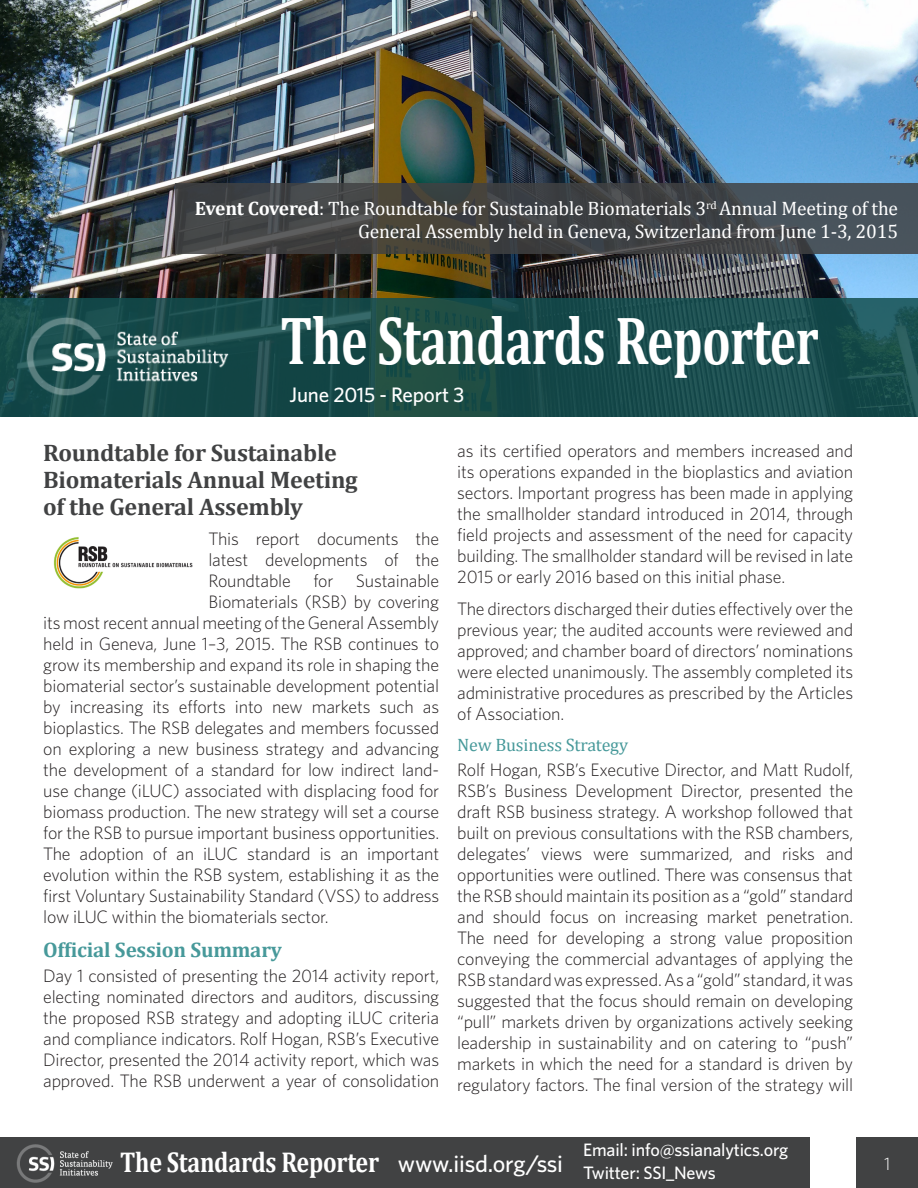
<style>
.page{position:relative;width:918px;height:1188px;background:#fff}
.page>*{position:absolute;margin:0;border:0;box-sizing:border-box;transform-origin:0 0}
.Body_copy{font:700 68.25px "Cambria";letter-spacing:-.01em;color:#fff;scale:.73 1}
.Subhead2{font:700 28.8px "Cambria";letter-spacing:-.01em;color:#fff;scale:.83 1}
.Subhead1{font:700 24px/27px "Cambria";letter-spacing:-.01em;color:#414243}
.Subhead2-2{font:700 21px "Cambria";letter-spacing:-.01em;color:#47999a}
.Body_copy-2{font:500 21px "Whitney";letter-spacing:-.01em;color:#fff}
.Subhead2-3{font:19.5px/22.5px "Cambria";letter-spacing:-.01em;color:#fff;text-align:right}
.Body_copy-3{font:300 18px/21px "Whitney";letter-spacing:-.01em;color:#231f20;text-align:justify}
.Subhead2-4{font:500 18px "Whitney";letter-spacing:-.01em;color:#fff}
.Subhead3{font:18px "Cambria";letter-spacing:-.01em;color:#47999a}
.Body_copy-4{font:300 18px "Whitney";color:#fff}
.s1{font-weight:700}
.s2{font-family:"Whitney";font-weight:500;font-size:24px}
</style>
<div class="page">
<div style="left:0;top:1137px;width:810px;height:51px;background:#414243"></div>
<img style="left:16px;top:1144px;width:97px;height:39px">
<img style="left:0;top:0;width:918px;height:298px">
<svg style="left:0;top:298px;width:918px;height:119px;background:#194c4b"></svg>
<img style="left:23px;top:316px;width:208px;height:83px">
<svg style="left:175px;top:184px;width:743px;height:70px;background:#434648"></svg>
<div style="left:857px;top:1137px;width:61px;height:51px;background:#414243"></div>
<img style="left:53px;top:537px;width:140px;height:52px">
<p class="Subhead2-3" style="left:195px;top:197px;width:705px"><span class="s1">Event Covered</span>: The Roundtable for Sustainable Biomaterials 3<sup>rd</sup> Annual Meeting of the<br>General Assembly held in Geneva, Switzerland from June 1-3, 2015</p>
<p class="Body_copy" style="left:281px;top:292px;width:739px">The Standards Reporter</p>
<p class="Body_copy-2" style="left:289px;top:380px;width:176px">June 2015 - Report 3</p>
<p class="Subhead1" style="left:43px;top:439px;width:316px">Roundtable for Sustainable<br>Biomaterials Annual Meeting of the General Assembly</p>
<p class="Body_copy-3" style="left:208px;top:528px;width:232px">This report documents the</p>
<p class="Body_copy-3" style="left:208px;top:549px;width:232px">latest developments of the</p>
<p class="Body_copy-3" style="left:208px;top:570px;width:232px">Roundtable for Sustainable</p>
<p class="Body_copy-3" style="left:208px;top:591px;width:232px">Biomaterials (RSB) by covering</p>
<p class="Body_copy-3" style="left:43px;top:612px;width:398px">its most recent annual meeting of the General Assembly</p>
<p class="Body_copy-3" style="left:43px;top:633px;width:398px">held in Geneva, June 1–3, 2015. The RSB continues to</p>
<p class="Body_copy-3" style="left:43px;top:654px;width:397px">grow its membership and expand its role in shaping the</p>
<p class="Body_copy-3" style="left:43px;top:675px;width:397px">biomaterial sector’s sustainable development potential</p>
<p class="Body_copy-3" style="left:43px;top:696px;width:398px">by increasing its efforts into new markets such as</p>
<p class="Body_copy-3" style="left:43px;top:717px;width:397px">bioplastics. The RSB delegates and members focussed</p>
<p class="Body_copy-3" style="left:43px;top:738px;width:398px">on exploring a new business strategy and advancing</p>
<p class="Body_copy-3" style="left:43px;top:759px;width:397px">the development of a standard for low indirect land-</p>
<p class="Body_copy-3" style="left:43px;top:780px;width:398px">use change (iLUC) associated with displacing food for</p>
<p class="Body_copy-3" style="left:43px;top:801px;width:398px">biomass production. The new strategy will set a course</p>
<p class="Body_copy-3" style="left:43px;top:822px;width:397px">for the RSB to pursue important business opportunities.</p>
<p class="Body_copy-3" style="left:43px;top:843px;width:398px">The adoption of an iLUC standard is an important</p>
<p class="Body_copy-3" style="left:43px;top:864px;width:398px">evolution within the RSB system, establishing it as the</p>
<p class="Body_copy-3" style="left:43px;top:885px;width:398px">first Voluntary Sustainability Standard (VSS) to address</p>
<p class="Body_copy-3" style="left:43px;top:906px;width:287px">low iLUC within the biomaterials sector.</p>
<p class="Subhead2-2" style="left:43px;top:935px;width:240px">Official Session Summary</p>
<p class="Body_copy-3" style="left:43px;top:965px;width:398px">Day 1 consisted of presenting the 2014 activity report, electing nominated directors and auditors, discussing the proposed RSB strategy and adopting iLUC criteria and compliance indicators. Rolf Hogan, RSB’s Executive Director, presented the 2014 activity report, which was approved. The RSB underwent a year of consolidation</p>
<p class="Body_copy-3" style="left:457px;top:440px;width:398px">as its certified operators and members increased and its operations expanded in the bioplastics and aviation sectors. Important progress has been made in applying the smallholder standard introduced in 2014, through field projects and assessment of the need for capacity building. The smallholder standard will be revised in late 2015 or early 2016 based on this initial phase.</p>
<p class="Body_copy-3" style="left:457px;top:598px;width:398px">The directors discharged their duties effectively over the previous year; the audited accounts were reviewed and approved; and chamber board of directors’ nominations were elected unanimously. The assembly completed its administrative procedures as prescribed by the Articles of Association.</p>
<p class="Subhead3" style="left:457px;top:734px;width:172px">New Business Strategy</p>
<p class="Body_copy-3" style="left:457px;top:759px;width:398px">Rolf Hogan, RSB’s Executive Director, and Matt Rudolf, RSB’s Business Development Director, presented the draft RSB business strategy. A workshop followed that built on previous consultations with the RSB chambers, delegates’ views were summarized, and risks and opportunities were outlined. There was consensus that the RSB should maintain its position as a “gold” standard and should focus on increasing market penetration.<br>The need for developing a strong value proposition conveying the commercial advantages of applying the RSB standard was expressed. As a “gold” standard, it was suggested that the focus should remain on developing “pull” markets driven by organizations actively seeking leadership in sustainability and on catering to “push” markets in which the need for a standard is driven by regulatory factors. The final version of the strategy will</p>
<p class="Subhead2" style="left:120px;top:1142px;width:535px">The Standards Reporter <span class="s2">www.iisd.org/ssi</span></p>
<p class="Subhead2-4" style="left:583px;top:1138px;width:207px">Email: info@ssianalytics.org</p>
<p class="Subhead2-4" style="left:583px;top:1161px;width:134px">Twitter: SSI_News</p>
<p class="Body_copy-4" style="left:884px;top:1152px;width:8px">1</p>
</div>
